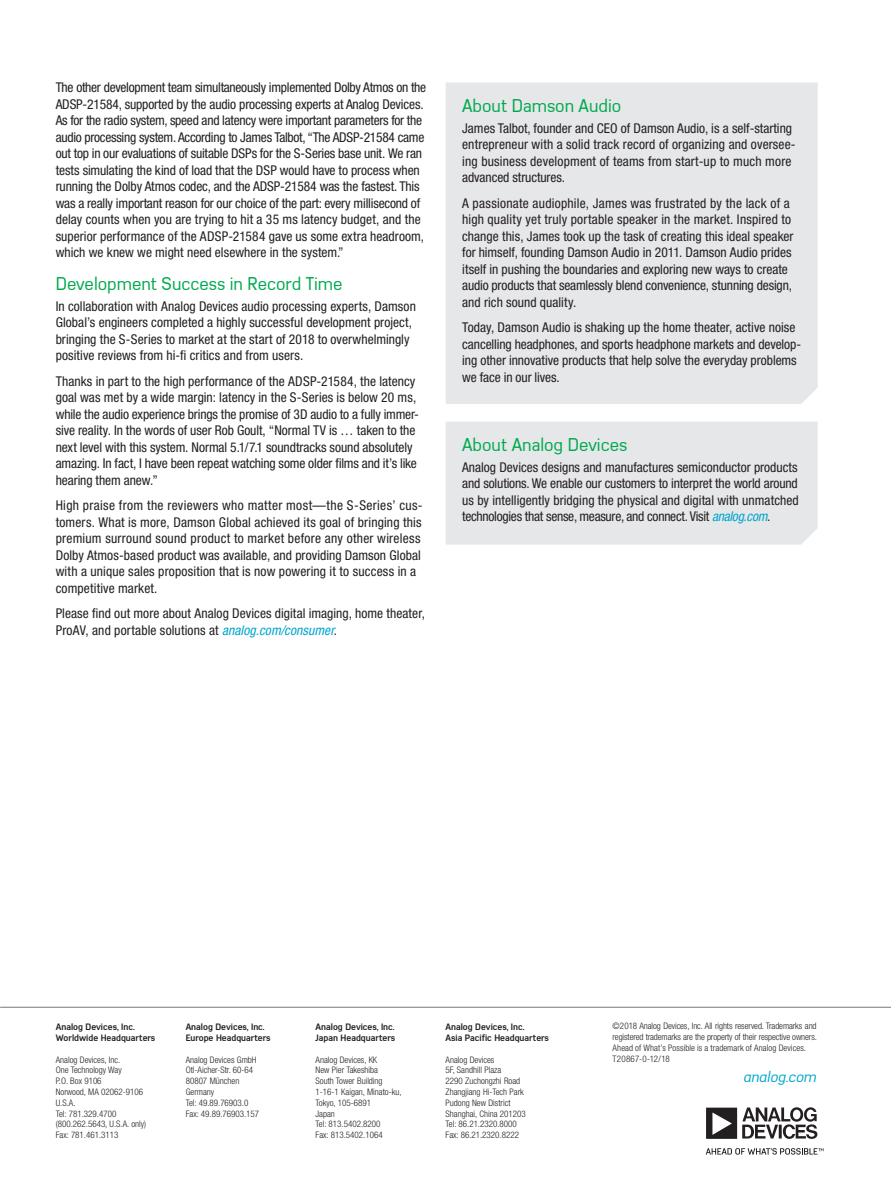
<style>
.page{position:relative;width:891px;height:1188px;background:#fff}
.page>*{position:absolute;margin:0;border:0;box-sizing:border-box;transform-origin:0 0}
.Heading_One{font:18px "Azbuka Std";color:#00a94e}
.Footer_URL{font:italic 15px "Azbuka Std";color:#00a6cf}
.Body_Copy{font:condensed 13.5px/16.5px "Helvetica Neue LT Std";color:#231f20}
.t1{font:300 condensed 9px/10.8px "Helvetica Neue LT Std";color:#231f20}
.t2{font:700 9px/10.8px "Azbuka Std";color:#231f20}
.t3{font:300 condensed 9px "Helvetica Neue LT Std";letter-spacing:.025em;color:#231f20}
.s1{font-style:italic;color:#00a6cf}
</style>
<div class="page">
<svg style="left:706px;top:1148px;width:117px;height:7px"></svg>
<svg style="left:706px;top:1107px;width:111px;height:32px"></svg>
<hr style="left:0;top:1007px;width:891px;height:1px;background:#76787b">
<div style="left:446px;top:83px;width:372px;height:321px;background:#e6e7e9"></div>
<div style="left:446px;top:422px;width:372px;height:123px;background:#e6e7e9"></div>
<p class="Body_Copy" style="left:56px;top:79px;width:372px">The other development team simultaneously implemented Dolby Atmos on the ADSP-21584, supported by the audio processing experts at Analog Devices.<br>As for the radio system, speed and latency were important parameters for the audio processing system. According to James Talbot, “The ADSP-21584 came out top in our evaluations of suitable DSPs for the S-Series base unit. We ran tests simulating the kind of load that the DSP would have to process when running the Dolby Atmos codec, and the ADSP-21584 was the fastest. This was a really important reason for our choice of the part: every millisecond of delay counts when you are trying to hit a 35 ms latency budget, and the superior performance of the ADSP-21584 gave us some extra headroom, which we knew we might need elsewhere in the system.”</p>
<p class="Heading_One" style="left:56px;top:273px;width:288px">Development Success in Record Time</p>
<p class="Body_Copy" style="left:56px;top:298px;width:362px">In collaboration with Analog Devices audio processing experts, Damson Global’s engineers completed a highly successful development project, bringing the S-Series to market at the start of 2018 to overwhelmingly positive reviews from hi-fi critics and from users.</p>
<p class="Body_Copy" style="left:56px;top:373px;width:365px">Thanks in part to the high performance of the ADSP-21584, the latency goal was met by a wide margin: latency in the S-Series is below 20 ms, while the audio experience brings the promise of 3D audio to a fully immer&shy;sive reality. In the words of user Rob Goult, “Normal TV is … taken to the next level with this system. Normal 5.1/7.1 soundtracks sound absolutely amazing. In fact, I have been repeat watching some older films and it’s like hearing them anew.”</p>
<p class="Body_Copy" style="left:56px;top:497px;width:368px">High praise from the reviewers who matter most—the S-Series’ cus&shy;tomers. What is more, Damson Global achieved its goal of bringing this premium surround sound product to market before any other wireless Dolby Atmos-based product was available, and providing Damson Global with a unique sales proposition that is now powering it to success in a competitive market.</p>
<p class="Body_Copy" style="left:56px;top:605px;width:371px">Please find out more about Analog Devices digital imaging, home theater,<br>ProAV, and portable solutions at <span class="s1">analog.com/consumer</span>.</p>
<p class="Heading_One" style="left:462px;top:95px;width:161px">About Damson Audio</p>
<p class="Body_Copy" style="left:462px;top:120px;width:335px">James Talbot, founder and CEO of Damson Audio, is a self-starting entrepreneur with a solid track record of organizing and oversee&shy;ing business development of teams from start-up to much more advanced structures.</p>
<p class="Body_Copy" style="left:462px;top:195px;width:333px">A passionate audiophile, James was frustrated by the lack of a high quality yet truly portable speaker in the market. Inspired to change this, James took up the task of creating this ideal speaker for himself, founding Damson Audio in 2011. Damson Audio prides itself in pushing the boundaries and exploring new ways to create audio products that seamlessly blend convenience, stunning design, and rich sound quality.</p>
<p class="Body_Copy" style="left:462px;top:319px;width:341px">Today, Damson Audio is shaking up the home theater, active noise cancelling headphones, and sports headphone markets and develop&shy;ing other innovative products that help solve the everyday problems we face in our lives.</p>
<p class="Heading_One" style="left:462px;top:434px;width:167px">About Analog Devices</p>
<p class="Body_Copy" style="left:462px;top:459px;width:338px;text-align:justify">Analog Devices designs and manufactures semiconductor products and solutions. We enable our customers to interpret the world around us by intelligently bridging the physical and digital with unmatched technologies that sense, measure, and connect. Visit <span class="s1">analog.com</span>.</p>
<p class="t2" style="left:56px;top:1021px;width:101px">Analog Devices, Inc.<br>Worldwide Headquarters</p>
<p class="t1" style="left:56px;top:1054px;width:92px">Analog Devices, Inc.<br>One Technology Way<br>P.O. Box 9106<br>Norwood, MA 02062-9106<br>U.S.A.<br>Tel: 781.329.4700 (800.262.5643, U.S.A. only)<br>Fax: 781.461.3113</p>
<p class="t2" style="left:186px;top:1021px;width:86px">Analog Devices, Inc.<br>Europe Headquarters</p>
<p class="t1" style="left:186px;top:1054px;width:75px">Analog Devices GmbH<br>Otl-Aicher-Str. 60-64<br>80807 München<br>Germany<br>Tel: 49.89.76903.0<br>Fax: 49.89.76903.157</p>
<p class="t2" style="left:316px;top:1021px;width:81px">Analog Devices, Inc.<br>Japan Headquarters</p>
<p class="t1" style="left:316px;top:1054px;width:87px">Analog Devices, KK<br>New Pier Takeshiba<br>South Tower Building<br>1-16-1 Kaigan, Minato-ku,<br>Tokyo, 105-6891<br>Japan<br>Tel: 813.5402.8200<br>Fax: 813.5402.1064</p>
<p class="t2" style="left:446px;top:1021px;width:105px">Analog Devices, Inc.<br>Asia Pacific Headquarters</p>
<p class="t1" style="left:446px;top:1054px;width:82px">Analog Devices<br>5F, Sandhill Plaza<br>2290 Zuchongzhi Road<br>Zhangjiang Hi-Tech Park<br>Pudong New District<br>Shanghai, China 201203<br>Tel: 86.21.2320.8000<br>Fax: 86.21.2320.8222</p>
<p class="t1" style="left:613px;top:1021px;width:206px">©2018 Analog Devices, Inc. All rights reserved. Trademarks and registered trademarks are the property of their respective owners.</p>
<p class="t1" style="left:613px;top:1042px;width:195px">Ahead of What’s Possible is a trademark of Analog Devices.</p>
<p class="t3" style="left:613px;top:1053px;width:59px">T20867-0-12/18</p>
<p class="Footer_URL" style="left:744px;top:1068px;width:75px">analog.com</p>
</div>
